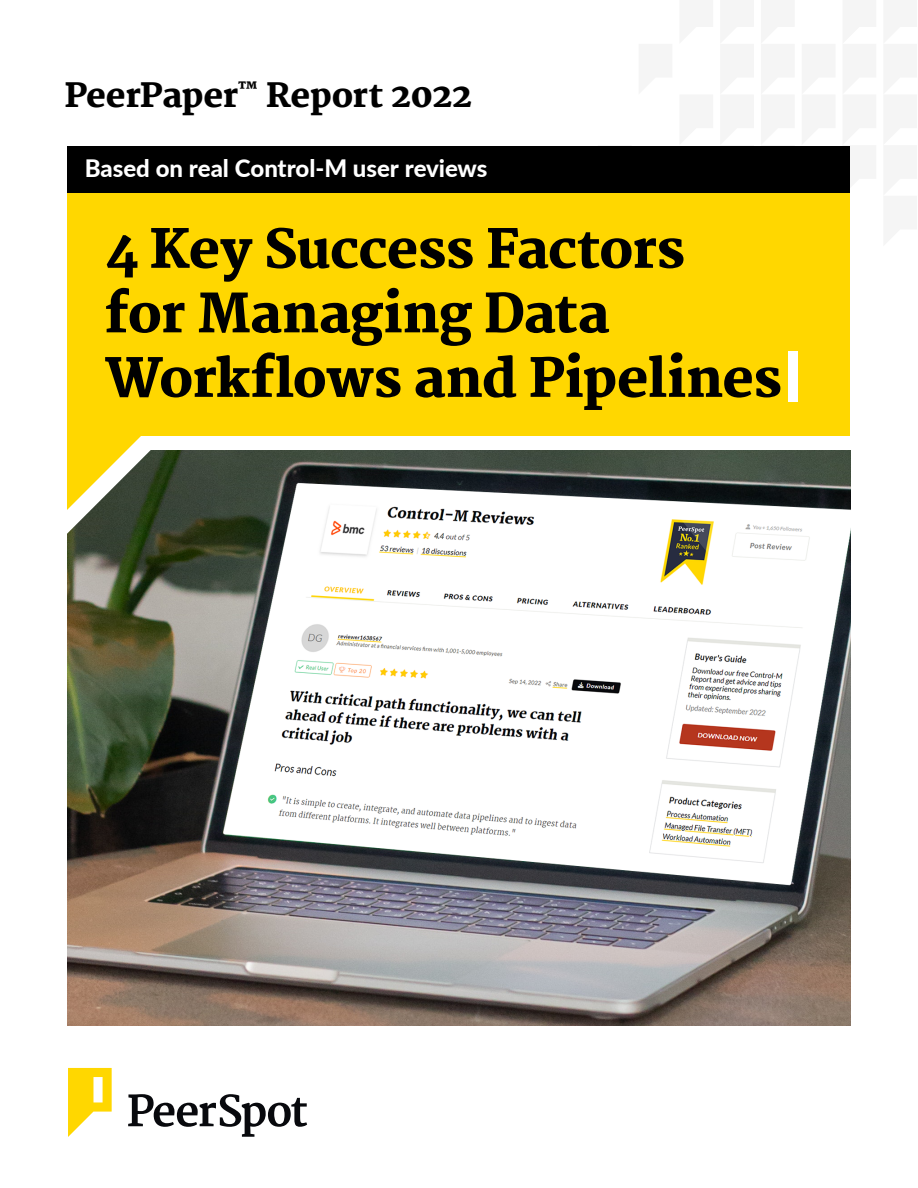
<style>
.page{position:relative;width:918px;height:1188px;background:#fff}
.page>*{position:absolute;margin:0;border:0;box-sizing:border-box;transform-origin:0 0}
.t1{font:800 52.5px/64.5px "Martel";letter-spacing:-.01em;color:#000}
.t2{font:800 33px "Martel";letter-spacing:-.01em;color:#000}
.t3{font:800 24px "Lato";color:#fff}
.s1{color:#fff}
</style>
<div class="page">
<img style="left:67px;top:451px;width:783px;height:575px">
<svg style="left:128px;top:1094px;width:179px;height:43px"></svg>
<svg style="left:68px;top:1068px;width:44px;height:69px"></svg>
<div style="left:67px;top:190px;width:783px;height:246px;background:#ffd700"></div>
<svg style="left:67px;top:436px;width:135px;height:108px"></svg>
<div style="left:67px;top:146px;width:783px;height:47px;background:#000"></div>
<p class="t2" style="left:65px;top:76px;width:409px">PeerPaper<sup>™</sup> Report 2022</p>
<p class="t3" style="left:85px;top:151px;width:404px">Based on real Control-M user reviews</p>
<p class="t1" style="left:105px;top:217px;width:703px">4 Key Success Factors<br>for Managing Data<br>Workflows and Pipelines<span class="s1">|</span></p>
</div>
